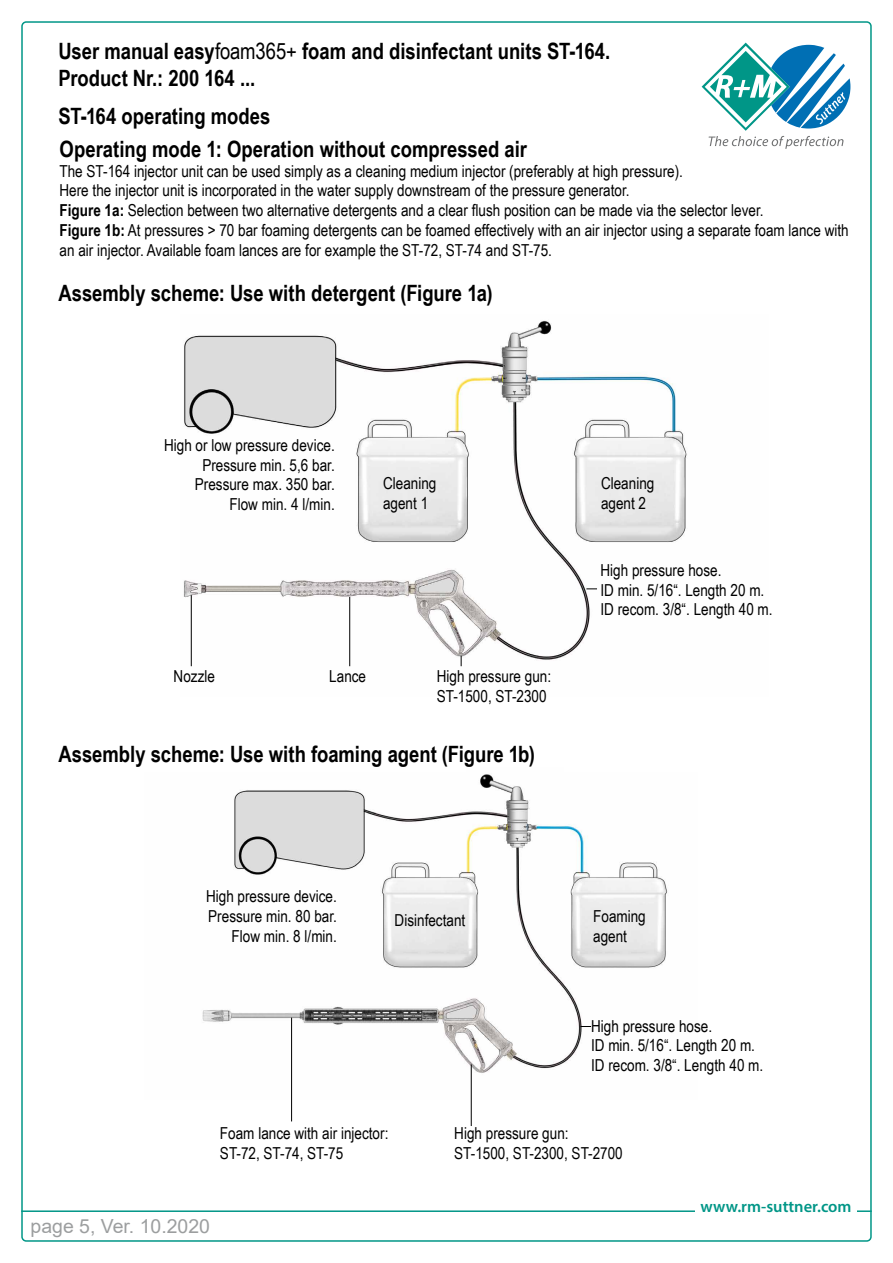
<style>
.page{position:relative;width:893px;height:1263px;background:#fff}
.page>*{position:absolute;margin:0;border:0;box-sizing:border-box;transform-origin:0 0}
.t1{font:700 22.5px/27px "Arial Narrow";color:#000}
.t2{font:19.5px "Arial";color:#9c9e9f}
.t3{font:16.5px/19.8px "Arial Narrow";color:#000}
.t4{font:600 16.5px "Myriad Pro";color:#009687}
.s1{font-weight:400}
.s2{font-weight:700}
</style>
<div class="page">
<hr style="left:21px;top:1210px;width:851px;height:2px;background:#009687">
<svg style="left:702px;top:43px;width:148px;height:106px"></svg>
<div style="left:695px;top:1199px;width:162px;height:21px;background:#fff"></div>
<img style="left:183px;top:320px;width:504px;height:347px">
<img style="left:202px;top:790px;width:466px;height:309px">
<hr style="left:191px;top:595px;width:1px;height:71px;background:#000">
<hr style="left:349px;top:597px;width:1px;height:69px;background:#000">
<hr style="left:291px;top:1017px;width:1px;height:104px;background:#000">
<hr style="left:471px;top:1064px;width:1px;height:62px;background:#000">
<img style="left:467px;top:774px;width:96px;height:26px">
<h1 class="t1" style="left:58px;top:36px;width:553px">User manual easy<span class="s1">foam365+</span> foam and disinfectant units ST-164.<br>Product Nr.: 200 164 ...</h1>
<h1 class="t1" style="left:58px;top:101px;width:214px">ST-164 operating modes</h1>
<h1 class="t1" style="left:60px;top:134px;width:469px">Operating mode 1: Operation without compressed air</h1>
<p class="t3" style="left:60px;top:160px;width:791px">The ST-164 injector unit can be used simply as a cleaning medium injector (preferably at high pressure).<br>Here the injector unit is incorporated in the water supply downstream of the pressure generator.<br><span class="s2">Figure 1a:</span> Selection between two alternative detergents and a clear flush position can be made via the selector lever.<br><span class="s2">Figure 1b:</span> At pressures &gt; 70 bar foaming detergents can be foamed effectively with an air injector using a separate foam lance with an air injector. Available foam lances are for example the ST-72, ST-74 and ST-75.</p>
<h1 class="t1" style="left:58px;top:279px;width:436px">Assembly scheme: Use with detergent (Figure 1a)</h1>
<p class="t3" style="left:164px;top:434px;width:172px;text-align:right">High or low pressure device.<br>Pressure min. 5,6 bar.<br>Pressure max. 350 bar.<br>Flow min. 4 l/min.</p>
<p class="t3" style="left:383px;top:473px;width:55px">Cleaning agent 1</p>
<p class="t3" style="left:601px;top:473px;width:55px">Cleaning agent 2</p>
<p class="t3" style="left:174px;top:666px;width:43px">Nozzle</p>
<p class="t3" style="left:329px;top:666px;width:38px">Lance</p>
<p class="t3" style="left:437px;top:666px;width:116px">High pressure gun:<br>ST-1500, ST-2300</p>
<p class="t3" style="left:600px;top:559px;width:174px">High pressure hose.<br>ID min. 5/16“. Length 20 m.<br>ID recom. 3/8“. Length 40 m.</p>
<h1 class="t1" style="left:58px;top:739px;width:478px">Assembly scheme: Use with foaming agent (Figure 1b)</h1>
<p class="t3" style="left:206px;top:886px;width:132px;text-align:right">High pressure device.<br>Pressure min. 80 bar.<br>Flow min. 8 l/min.</p>
<p class="t3" style="left:395px;top:909px;width:72px">Disinfectant</p>
<p class="t3" style="left:593px;top:905px;width:54px">Foaming agent</p>
<p class="t3" style="left:591px;top:1015px;width:174px">High pressure hose.<br>ID min. 5/16“. Length 20 m.<br>ID recom. 3/8“. Length 40 m.</p>
<p class="t3" style="left:220px;top:1122px;width:170px">Foam lance with air injector:<br>ST-72, ST-74, ST-75</p>
<p class="t2" style="left:31px;top:1212px;width:181px">page 5, Ver. 10.2020</p>
<p class="t3" style="left:454px;top:1122px;width:170px">High pressure gun:<br>ST-1500, ST-2300, ST-2700</p>
<p class="t4" style="left:700px;top:1196px;width:152px">www.rm-suttner.com</p>
</div>
